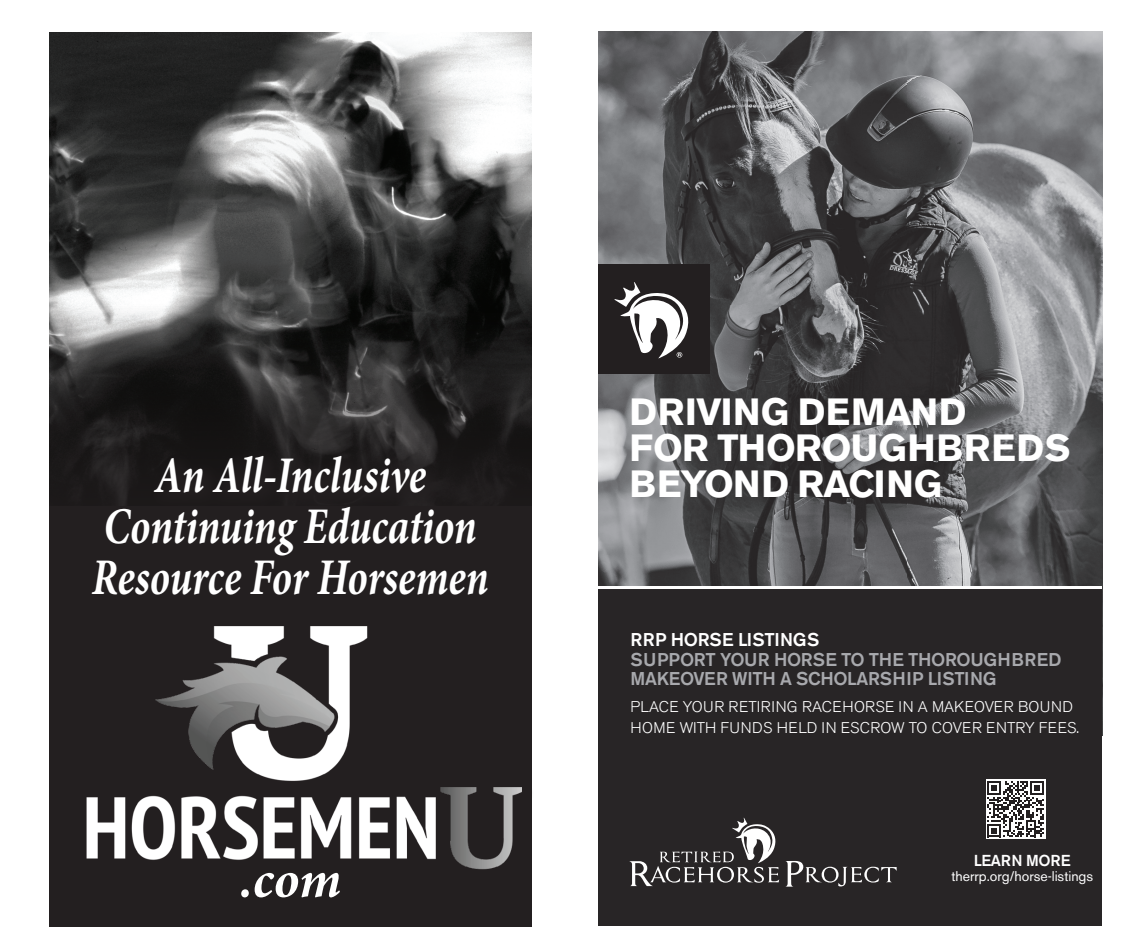
<style>
.page{position:relative;width:1134px;height:945px;background:#fff}
.page>*{position:absolute;margin:0;border:0;box-sizing:border-box;transform-origin:0 0}
.t1{font:italic 700 52.68px "Minion Pro";color:#fff}
.t2{font:italic 700 51.45px/51.4px "Minion Pro";letter-spacing:-.005em;color:#fff;text-align:center;scale:.8 1}
.t3{font:700 37.62px/35.5px "Akzidenz Grotesk BE";color:#fff}
.t4{font:500 18.38px/19.2px "Akzidenz Grotesk BE";letter-spacing:-.02em;color:#a8a9ad}
.t5{font:500 15.75px "Akzidenz Grotesk BE";letter-spacing:-.02em;color:#fff}
.t6{font:300 15.4px/21px "Akzidenz Grotesk BE";letter-spacing:.02em;color:#fff}
.t7{font:14px "Akzidenz Grotesk BE";color:#fff}
.s1{color:#fff}
</style>
<div class="page">
<div style="left:49px;top:32px;width:482px;height:894px;background:#231f20"></div>
<div style="left:84px;top:623px;width:450px;height:258px;background:#231f20"></div>
<img style="left:86px;top:627px;width:436px;height:243px">
<div style="left:231px;top:863px;width:130px;height:56px;background:#231f20"></div>
<img style="left:49px;top:32px;width:482px;height:440px">
<div style="left:83px;top:446px;width:426px;height:170px;background:#231f20"></div>
<img style="left:598px;top:32px;width:504px;height:554px">
<div style="left:598px;top:589px;width:504px;height:337px;background:#282526"></div>
<svg style="left:785px;top:861px;width:112px;height:26px"></svg>
<svg style="left:629px;top:818px;width:150px;height:68px"></svg>
<div style="left:598px;top:265px;width:112px;height:109px;background:#231f20"></div>
<div style="left:986px;top:779px;width:60px;height:60px;background:#fff"></div>
<svg style="left:987px;top:781px;width:57px;height:56px"></svg>
<svg style="left:614px;top:282px;width:75px;height:76px"></svg>
<p class="t2" style="left:92px;top:449px;width:498px">An All-Inclusive<br>Continuing Education<br>Resource For Horsemen</p>
<p class="t1" style="left:239px;top:842px;width:104px">.com</p>
<p class="t3" style="left:630px;top:395px;width:443px">DRIVING DEMAND<br>FOR THOROUGHBREDS<br>BEYOND RACING</p>
<p class="t4" style="left:631px;top:630px;width:432px"><span class="s1">RRP HORSE LISTINGS<br></span>SUPPORT YOUR HORSE TO THE THOROUGHBRED<br>MAKEOVER WITH A SCHOLARSHIP LISTING</p>
<p class="t6" style="left:631px;top:697px;width:450px">PLACE YOUR RETIRING RACEHORSE IN A MAKEOVER BOUND<br>HOME WITH FUNDS HELD IN ESCROW TO COVER ENTRY FEES.</p>
<p class="t5" style="left:974px;top:850px;width:98px">LEARN MORE</p>
<p class="t7" style="left:951px;top:868px;width:143px">therrp.org/horse-listings</p>
</div>
